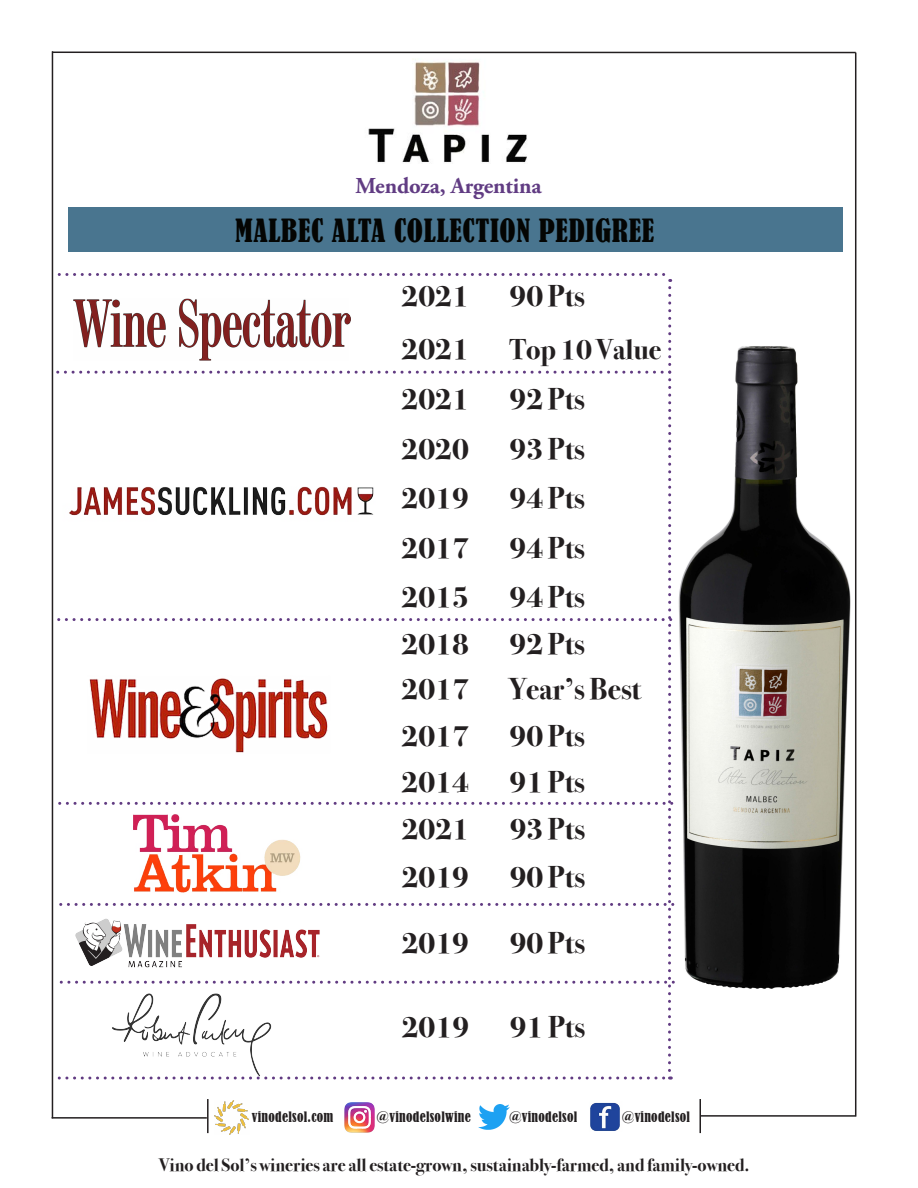
<style>
.page{position:relative;width:918px;height:1188px;background:#fff}
.page>*{position:absolute;margin:0;border:0;box-sizing:border-box;transform-origin:0 0}
.t1{font:700 30px "Bodoni Svty Two ITCTT";color:#231f20}
.t2{font:condensed 30px "Bernard";letter-spacing:.02em;color:#040503}
.t3{font:700 28.5px "Bodoni Svty Two ITCTT";color:#231f20}
.t4{font:700 22.65px "Adobe Garamond Pro";letter-spacing:-.005em;color:#613c83}
.t5{font:700 18px "Bodoni Svty Two OSITCTT";color:#231f20}
.t6{font:condensed 13.5px "Bernard";letter-spacing:.02em;color:#231f20}
</style>
<div class="page">
<img style="left:674px;top:346px;width:177px;height:643px">
<img style="left:350px;top:51px;width:196px;height:112px">
<hr style="left:52px;top:52px;width:804px;height:1px;background:#231f20">
<hr style="left:52px;top:51px;width:1px;height:1067px;background:#231f20">
<hr style="left:855px;top:53px;width:1px;height:1064px;background:#231f20">
<hr style="left:700px;top:1115px;width:155px;height:2px;background:#231f20">
<hr style="left:207px;top:1099px;width:2px;height:34px;background:#231f20">
<hr style="left:699px;top:1099px;width:2px;height:34px;background:#231f20">
<div style="left:69px;top:207px;width:774px;height:45px;background:#49758f"></div>
<img style="left:214px;top:1100px;width:35px;height:34px">
<img style="left:479px;top:1105px;width:31px;height:25px">
<hr style="left:52px;top:1117px;width:155px;height:2px;background:#231f20">
<img style="left:590px;top:1102px;width:30px;height:29px">
<img style="left:344px;top:1102px;width:30px;height:30px">
<img style="left:112px;top:1071px;width:161px;height:6px">
<svg style="left:59px;top:1077px;width:613px;height:3px"></svg>
<svg style="left:58px;top:273px;width:616px;height:798px"></svg>
<img style="left:127px;top:813px;width:175px;height:82px">
<p class="t4" style="left:355px;top:172px;width:188px">Mendoza, Argentina</p>
<p class="t2" style="left:235px;top:213px;width:421px">MALBEC ALTA COLLECTION PEDIGREE</p>
<p class="t1" style="left:402px;top:271px;width:69px">2021</p>
<p class="t1" style="left:510px;top:271px;width:77px">90 Pts</p>
<p class="t1" style="left:402px;top:324px;width:69px">2021</p>
<p class="t3" style="left:510px;top:325px;width:153px">Top 10 Value</p>
<p class="t1" style="left:402px;top:374px;width:69px">2021</p>
<p class="t1" style="left:510px;top:374px;width:77px">92 Pts</p>
<p class="t1" style="left:402px;top:424px;width:69px">2020</p>
<p class="t1" style="left:510px;top:424px;width:77px">93 Pts</p>
<p class="t1" style="left:402px;top:473px;width:69px">2019</p>
<p class="t1" style="left:510px;top:473px;width:77px">94 Pts</p>
<p class="t1" style="left:402px;top:523px;width:69px">2017</p>
<p class="t1" style="left:510px;top:523px;width:77px">94 Pts</p>
<p class="t1" style="left:402px;top:572px;width:69px">2015</p>
<p class="t1" style="left:510px;top:572px;width:77px">94 Pts</p>
<p class="t1" style="left:402px;top:619px;width:69px">2018</p>
<p class="t1" style="left:510px;top:619px;width:77px">92 Pts</p>
<p class="t1" style="left:402px;top:664px;width:69px">2017</p>
<p class="t1" style="left:510px;top:664px;width:133px">Year’s Best</p>
<p class="t1" style="left:402px;top:711px;width:69px">2017</p>
<p class="t1" style="left:510px;top:711px;width:77px">90 Pts</p>
<p class="t1" style="left:402px;top:757px;width:69px">2014</p>
<p class="t1" style="left:510px;top:757px;width:77px">91 Pts</p>
<p class="t1" style="left:402px;top:804px;width:69px">2021</p>
<p class="t1" style="left:510px;top:804px;width:77px">93 Pts</p>
<p class="t1" style="left:402px;top:852px;width:69px">2019</p>
<p class="t1" style="left:510px;top:852px;width:77px">90 Pts</p>
<p class="t1" style="left:402px;top:918px;width:69px">2019</p>
<p class="t1" style="left:510px;top:918px;width:77px">90 Pts</p>
<p class="t1" style="left:402px;top:1002px;width:69px">2019</p>
<p class="t1" style="left:510px;top:1002px;width:77px">91 Pts</p>
<p class="t6" style="left:252px;top:1109px;width:83px">vinodelsol.com</p>
<p class="t6" style="left:377px;top:1109px;width:96px">@vinodelsolwine</p>
<p class="t6" style="left:509px;top:1109px;width:70px">@vinodelsol</p>
<p class="t6" style="left:622px;top:1109px;width:70px">@vinodelsol</p>
<p class="t5" style="left:159px;top:1155px;width:592px">Vino del Sol’s wineries are all estate-grown, sustainably-farmed, and family-owned.</p>
</div>
